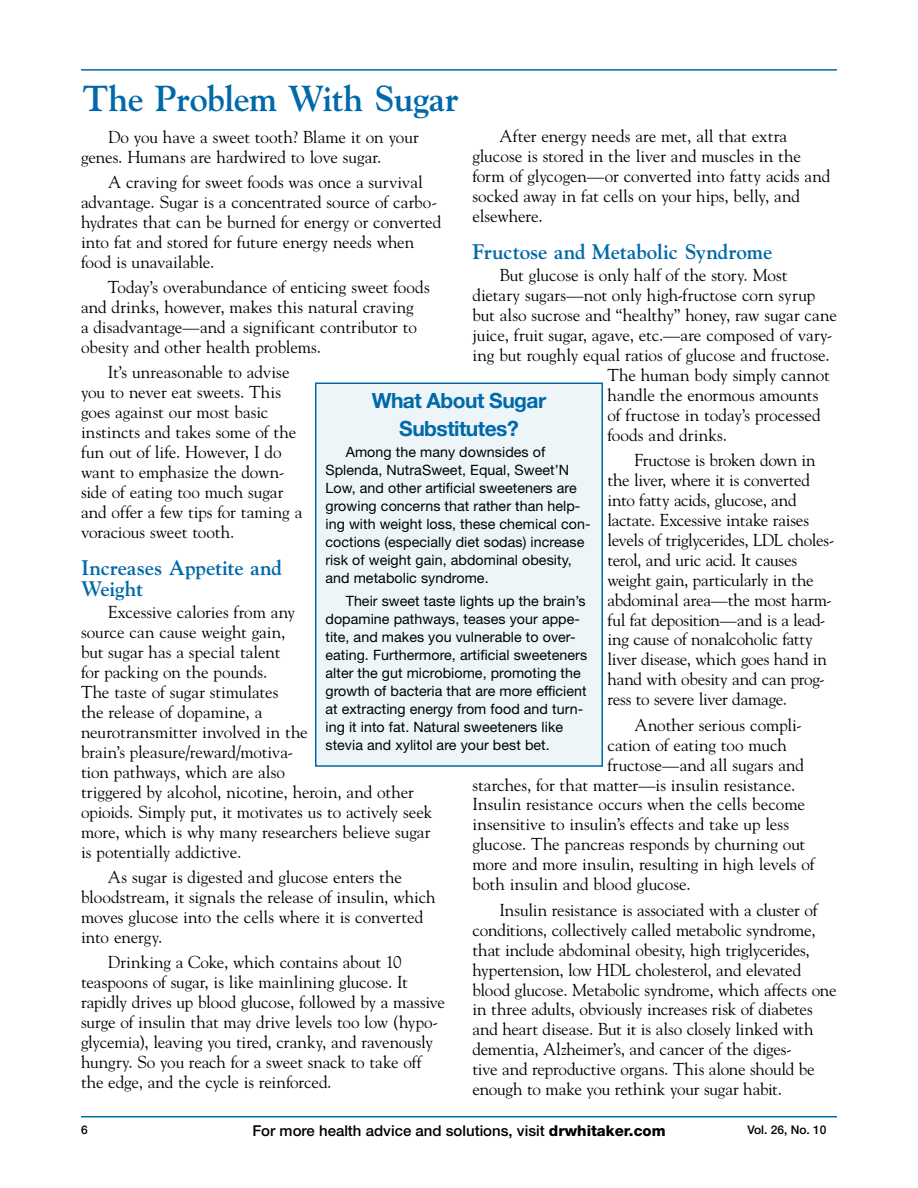
<style>
.page{position:relative;width:918px;height:1188px;background:#fff}
.page>*{position:absolute;margin:0;border:0;box-sizing:border-box;transform-origin:0 0}
.t1{font:700 36px "Goudy Std";letter-spacing:-.015em;color:#0069aa}
.t2{font:700 21px/21px "Goudy Std";letter-spacing:-.005em;color:#0069aa}
.t3{font:700 21px/28.5px "Helvetica Neue LT Std";letter-spacing:-.025em;color:#0069aa;text-align:center}
.t4{font:17.25px/20px "Goudy Std";letter-spacing:-.005em;color:#000}
.t5{font:500 15px "Helvetica Neue LT Std";color:#000}
.t6{font:14.25px/18px "Helvetica Neue LT Std";letter-spacing:.005em;color:#000}
.t7{font:500 12px "Helvetica Neue LT Std";color:#000}
.s1{font-weight:800}
</style>
<div class="page">
<hr style="left:81px;top:1116px;width:756px;height:1px;background:#0069aa">
<hr style="left:81px;top:69px;width:756px;height:2px;background:#0069aa">
<div style="left:316px;top:383px;width:286px;height:383px;background:#edf5f9"></div>
<div style="left:315px;top:382px;width:288px;height:385px;border:2px solid #0069aa"></div>
<h1 class="t1" style="left:82px;top:77px;width:378px">The Problem With Sugar</h1>
<p class="t4" style="left:473px;top:126px;width:359px;text-indent:27px">After energy needs are met, all that extra glucose is stored in the liver and muscles in the form of glycogen—or converted into fatty acids and socked away in fat cells on your hips, belly, and elsewhere.</p>
<p class="t2" style="left:472px;top:241px;width:301px">Fructose and Metabolic Syndrome</p>
<p class="t4" style="left:500px;top:265px;width:289px">But glucose is only half of the story. Most</p>
<p class="t4" style="left:473px;top:285px;width:344px">dietary sugars—not only high-fructose corn syrup</p>
<p class="t4" style="left:473px;top:305px;width:366px">but also sucrose and “healthy” honey, raw sugar cane</p>
<p class="t4" style="left:473px;top:325px;width:362px">juice, fruit sugar, agave, etc.—are composed of vary-</p>
<p class="t4" style="left:472px;top:345px;width:359px">ing but roughly equal ratios of glucose and fructose.</p>
<p class="t4" style="left:607px;top:365px;width:224px">The human body simply cannot</p>
<p class="t4" style="left:607px;top:385px;width:212px">handle the enormous amounts</p>
<p class="t4" style="left:607px;top:404px;width:215px">of fructose in today’s processed</p>
<p class="t4" style="left:607px;top:424px;width:121px">foods and drinks.</p>
<p class="t4" style="left:607px;top:450px;width:228px;text-indent:27px">Fructose is broken down in the liver, where it is converted into fatty acids, glucose, and lactate. Excessive intake raises levels of triglycerides, LDL choles&shy;terol, and uric acid. It causes weight gain, particularly in the abdominal area—the most harm&shy;ful fat deposition—and is a lead&shy;ing cause of nonalcoholic fatty liver disease, which goes hand in hand with obesity and can prog&shy;ress to severe liver damage.</p>
<p class="t4" style="left:634px;top:715px;width:169px">Another serious compli-</p>
<p class="t4" style="left:608px;top:734px;width:181px">cation of eating too much</p>
<p class="t4" style="left:608px;top:754px;width:198px">fructose—and all sugars and</p>
<p class="t4" style="left:473px;top:774px;width:324px">starches, for that matter—is insulin resistance.</p>
<p class="t4" style="left:473px;top:794px;width:334px">Insulin resistance occurs when the cells become</p>
<p class="t4" style="left:473px;top:814px;width:318px">insensitive to insulin’s effects and take up less</p>
<p class="t4" style="left:473px;top:834px;width:334px">glucose. The pancreas responds by churning out</p>
<p class="t4" style="left:473px;top:854px;width:344px">more and more insulin, resulting in high levels of</p>
<p class="t4" style="left:473px;top:874px;width:220px">both insulin and blood glucose.</p>
<p class="t4" style="left:472px;top:900px;width:366px;text-indent:27px">Insulin resistance is associated with a cluster of conditions, collectively called metabolic syndrome, that include abdominal obesity, high triglycerides, hypertension, low HDL cholesterol, and elevated blood glucose. Metabolic syndrome, which affects one in three adults, obviously increases risk of diabetes and heart disease. But it is also closely linked with dementia, Alzheimer’s, and cancer of the diges-<br>tive and reproductive organs. This alone should be enough to make you rethink your sugar habit.</p>
<p class="t4" style="left:81px;top:126px;width:339px;text-indent:27px">Do you have a sweet tooth? Blame it on your genes. Humans are hardwired to love sugar.</p>
<p class="t4" style="left:81px;top:172px;width:362px;text-indent:27px">A craving for sweet foods was once a survival advantage. Sugar is a concentrated source of carbo&shy;hydrates that can be burned for energy or converted into fat and stored for future energy needs when food is unavailable.</p>
<p class="t4" style="left:81px;top:277px;width:350px;text-indent:27px">Today’s overabundance of enticing sweet foods and drinks, however, makes this natural craving<br>a disadvantage—and a significant contributor to obesity and other health problems.</p>
<p class="t4" style="left:81px;top:362px;width:223px;text-indent:27px">It’s unreasonable to advise you to never eat sweets. This goes against our most basic instincts and takes some of the fun out of life. However, I do want to emphasize the down&shy;side of eating too much sugar and offer a few tips for taming a voracious sweet tooth.</p>
<p class="t2" style="left:81px;top:557px;width:203px">Increases Appetite and<br>Weight</p>
<p class="t4" style="left:81px;top:602px;width:353px;text-indent:27px">Excessive calories from any<br>source can cause weight gain,<br>but sugar has a special talent<br>for packing on the pounds.<br>The taste of sugar stimulates<br>the release of dopamine, a<br>neurotransmitter involved in the<br>brain’s pleasure/reward/motiva-<br>tion pathways, which are also<br>triggered by alcohol, nicotine, heroin, and other opioids. Simply put, it motivates us to actively seek more, which is why many researchers believe sugar is potentially addictive.</p>
<p class="t4" style="left:81px;top:867px;width:356px;text-indent:27px">As sugar is digested and glucose enters the bloodstream, it signals the release of insulin, which moves glucose into the cells where it is converted into energy.</p>
<p class="t4" style="left:81px;top:952px;width:366px;text-indent:27px">Drinking a Coke, which contains about 10 teaspoons of sugar, is like mainlining glucose. It rapidly drives up blood glucose, followed by a massive surge of insulin that may drive levels too low (hypo&shy;glycemia), leaving you tired, cranky, and ravenously hungry. So you reach for a sweet snack to take off the edge, and the cycle is reinforced.</p>
<p class="t3" style="left:372px;top:386px;width:176px">What About Sugar<br>Substitutes?</p>
<p class="t6" style="left:326px;top:443px;width:267px;text-indent:20px">Among the many downsides of Splenda, NutraSweet, Equal, Sweet’N Low, and other artificial sweeteners are growing concerns that rather than help&shy;ing with weight loss, these chemical con&shy;coctions (especially diet sodas) increase risk of weight gain, abdominal obesity, and metabolic syndrome.</p>
<p class="t6" style="left:326px;top:592px;width:263px;text-indent:20px">Their sweet taste lights up the brain’s dopamine pathways, teases your appe&shy;tite, and makes you vulnerable to over&shy;eating. Furthermore, artificial sweeteners alter the gut microbiome, promoting the growth of bacteria that are more efficient at extracting energy from food and turn&shy;ing it into fat. Natural sweeteners like stevia and xylitol are your best bet.</p>
<p class="t7" style="left:81px;top:1123px;width:8px">6</p>
<p class="t5" style="left:252px;top:1122px;width:415px">For more health advice and solutions, visit <span class="s1">drwhitaker.com</span></p>
<p class="t7" style="left:747px;top:1123px;width:81px">Vol. 26, No. 10</p>
</div>
